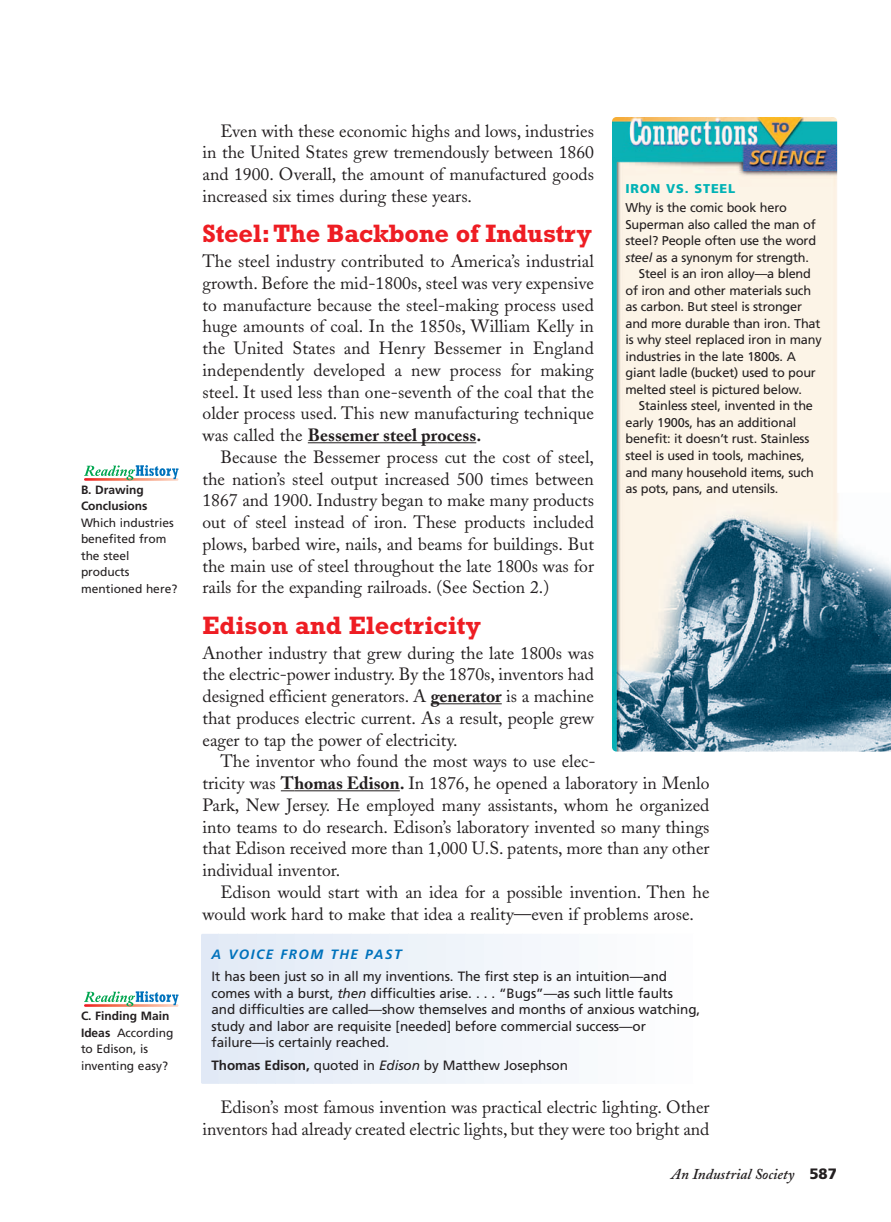
<style>
.page{position:relative;width:891px;height:1222px;background:#fff}
.page>*{position:absolute;margin:0;border:0;box-sizing:border-box;transform-origin:0 0}
.t1{font:700 25.5px "Rockwell";letter-spacing:-.01em;color:#ee1d23}
.t2{font:17.7px/21.8px "Adobe Caslon";color:#231f20;text-align:justify}
.t3{font:italic 600 15px "Adobe Caslon";color:#231f20}
.t4{font:13.5px/16.5px "Frutiger";letter-spacing:-.005em;color:#231f20}
.t5{font:italic 700 13.5px "Frutiger";letter-spacing:.11em;color:#0072bc}
.t6{font:12.75px "Frutiger";letter-spacing:-.015em;color:#231f20}
.t7{font:900 12.75px "Frutiger";letter-spacing:.06em;color:#00b2b5}
.t8{font:12px/16.5px "Frutiger";color:#231f20}
.t9{font:700 12px/16.5px "Frutiger";color:#231f20}
.s1{font-weight:700}
.s2{font-style:italic}
.s3{font-family:"Frutiger";font-weight:900;font-style:normal}
</style>
<div class="page">
<div style="left:204px;top:934px;width:10px;height:150px;background:#e1e9f6"></div>
<div style="left:223px;top:934px;width:10px;height:150px;background:#e3ebf6"></div>
<div style="left:242px;top:934px;width:10px;height:150px;background:#e4ebf6"></div>
<div style="left:261px;top:934px;width:10px;height:150px;background:#e4ecf7"></div>
<div style="left:280px;top:934px;width:10px;height:150px;background:#e5edf7"></div>
<div style="left:299px;top:934px;width:10px;height:150px;background:#e7eef8"></div>
<div style="left:318px;top:934px;width:10px;height:150px;background:#e8eef8"></div>
<div style="left:337px;top:934px;width:10px;height:150px;background:#e9eff8"></div>
<div style="left:356px;top:934px;width:10px;height:150px;background:#eaf0f8"></div>
<div style="left:375px;top:934px;width:10px;height:150px;background:#ebf1f9"></div>
<div style="left:394px;top:934px;width:10px;height:150px;background:#ecf2f9"></div>
<div style="left:413px;top:934px;width:10px;height:150px;background:#edf3f9"></div>
<div style="left:432px;top:934px;width:10px;height:150px;background:#eef3f9"></div>
<div style="left:451px;top:934px;width:10px;height:150px;background:#eff4fa"></div>
<div style="left:470px;top:934px;width:10px;height:150px;background:#f0f5fa"></div>
<div style="left:489px;top:934px;width:10px;height:150px;background:#f2f6fb"></div>
<div style="left:508px;top:934px;width:10px;height:150px;background:#f3f6fb"></div>
<div style="left:527px;top:934px;width:10px;height:150px;background:#f4f7fc"></div>
<div style="left:546px;top:934px;width:10px;height:150px;background:#f5f8fc"></div>
<div style="left:565px;top:934px;width:10px;height:150px;background:#f6f8fc"></div>
<div style="left:584px;top:934px;width:10px;height:150px;background:#f7fafc"></div>
<div style="left:603px;top:934px;width:10px;height:150px;background:#f9fafc"></div>
<div style="left:622px;top:934px;width:10px;height:150px;background:#fafbfd"></div>
<div style="left:641px;top:934px;width:10px;height:150px;background:#fbfcfd"></div>
<hr style="left:308px;top:442px;width:129px;height:1px;background:#231f20">
<hr style="left:437px;top:442px;width:39px;height:1px;background:#231f20">
<hr style="left:431px;top:703px;width:41px;height:1px;background:#231f20">
<hr style="left:472px;top:703px;width:30px;height:1px;background:#231f20">
<svg style="left:281px;top:790px;width:13px;height:1px"></svg>
<hr style="left:294px;top:790px;width:106px;height:1px;background:#231f20">
<img style="left:612px;top:117px;width:279px;height:635px">
<svg style="left:84px;top:478px;width:94px;height:3px"></svg>
<svg style="left:84px;top:465px;width:94px;height:15px"></svg>
<svg style="left:84px;top:1004px;width:94px;height:3px"></svg>
<svg style="left:84px;top:991px;width:94px;height:15px"></svg>
<p class="t9" style="left:81px;top:482px;width:68px">B. Drawing<br>Conclusions</p>
<p class="t8" style="left:81px;top:515px;width:98px">Which industries benefited from the steel products mentioned here?</p>
<p class="t8" style="left:81px;top:1009px;width:94px"><span class="s1">C. Finding Main<br>Ideas</span> According to Edison, is inventing easy?</p>
<p class="t2" style="left:202px;top:122px;width:393px;text-indent:18px">Even with these economic highs and lows, industries in the United States grew tremendously between 1860 and 1900. Overall, the amount of manufactured goods increased six times during these years.</p>
<h1 class="t1" style="left:202px;top:225px;width:391px">Steel:The Backbone of Industry</h1>
<p class="t2" style="left:202px;top:252px;width:393px">The steel industry contributed to America’s industrial growth. Before the mid-1800s, steel was very expensive to manufacture because the steel-making process used huge amounts of coal. In the 1850s, William Kelly in the United States and Henry Bessemer in England independently developed a new process for making steel. It used less than one-seventh of the coal that the older process used. This new manufacturing technique was called the <span class="s1">Bessemer steel process.</span></p>
<p class="t2" style="left:202px;top:448px;width:393px;text-indent:18px">Because the Bessemer process cut the cost of steel, the nation’s steel output increased 500 times between 1867 and 1900. Industry began to make many products out of steel instead of iron. These products included plows, barbed wire, nails, and beams for buildings. But the main use of steel throughout the late 1800s was for rails for the expanding railroads. (See Section 2.)</p>
<h1 class="t1" style="left:202px;top:616px;width:280px">Edison and Electricity</h1>
<p class="t2" style="left:202px;top:644px;width:393px">Another industry that grew during the late 1800s was the electric-power industry. By the 1870s, inventors had designed efficient generators. A <span class="s1">generator</span> is a machine that produces electric current. As a result, people grew eager to tap the power of electricity.</p>
<p class="t2" style="left:202px;top:752px;width:509px;text-align:left;text-indent:18px">The inventor who found the most ways to use elec-<br>tricity was <span class="s1">Thomas Edison.</span> In 1876, he opened a laboratory in Menlo Park, New Jersey. He employed many assistants, whom he organized into teams to do research. Edison’s laboratory invented so many things that Edison received more than 1,000 U.S. patents, more than any other individual inventor.</p>
<p class="t2" style="left:203px;top:883px;width:509px;text-indent:18px">Edison would start with an idea for a possible invention. Then he would work hard to make that idea a reality—even if problems arose.</p>
<p class="t5" style="left:212px;top:948px;width:192px">A VOICE FROM THE PAST</p>
<p class="t4" style="left:212px;top:969px;width:490px">It has been just so in all my inventions. The first step is an intuition—and comes with a burst, <span class="s2">then</span> difficulties arise. . . . “Bugs”—as such little faults<br>and difficulties are called—show themselves and months of anxious watching, study and labor are requisite [needed] before commercial success—or failure—is certainly reached.</p>
<p class="t4" style="left:212px;top:1058px;width:358px"><span class="s1">Thomas Edison,</span> quoted in <span class="s2">Edison</span> by Matthew Josephson</p>
<p class="t2" style="left:202px;top:1098px;width:509px;text-align:right">Edison’s most famous invention was practical electric lighting. Other inventors had already created electric lights, but they were too bright and</p>
<p class="t3" style="left:671px;top:1168px;width:167px">An Industrial Society <span class="s3">587</span></p>
<p class="t7" style="left:626px;top:183px;width:111px">IRON VS. STEEL</p>
<p class="t6" style="left:626px;top:203px;width:163px">Why is the comic book hero</p>
<p class="t6" style="left:626px;top:219px;width:192px">Superman also called the man of</p>
<p class="t6" style="left:626px;top:236px;width:192px">steel? People often use the word</p>
<p class="t6" style="left:626px;top:252px;width:185px"><span class="s2">steel</span> as a synonym for strength.</p>
<p class="t6" style="left:639px;top:269px;width:173px">Steel is an iron alloy—a blend</p>
<p class="t6" style="left:626px;top:285px;width:187px">of iron and other materials such</p>
<p class="t6" style="left:626px;top:302px;width:178px">as carbon. But steel is stronger</p>
<p class="t6" style="left:626px;top:318px;width:196px">and more durable than iron. That</p>
<p class="t6" style="left:626px;top:335px;width:198px">is why steel replaced iron in many</p>
<p class="t6" style="left:626px;top:351px;width:172px">industries in the late 1800s. A</p>
<p class="t6" style="left:626px;top:368px;width:192px">giant ladle (bucket) used to pour</p>
<p class="t6" style="left:626px;top:384px;width:178px">melted steel is pictured below.</p>
<p class="t6" style="left:639px;top:401px;width:176px">Stainless steel, invented in the</p>
<p class="t6" style="left:626px;top:417px;width:172px">early 1900s, has an additional</p>
<p class="t6" style="left:626px;top:434px;width:185px">benefit: it doesn’t rust. Stainless</p>
<p class="t6" style="left:626px;top:450px;width:181px">steel is used in tools, machines,</p>
<p class="t6" style="left:626px;top:467px;width:190px">and many household items, such</p>
<p class="t6" style="left:626px;top:483px;width:154px">as pots, pans, and utensils.</p>
</div>
